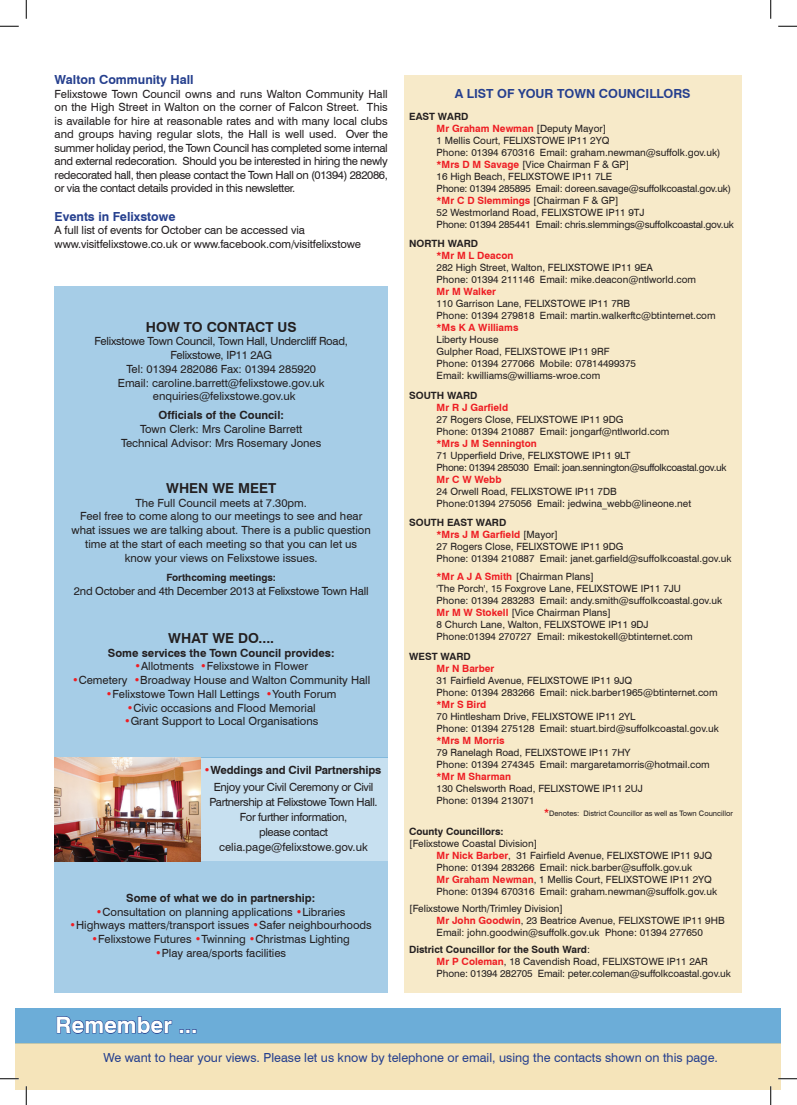
<style>
.page{position:relative;width:797px;height:1105px;background:#fff}
.page>*{position:absolute;margin:0;border:0;box-sizing:border-box;transform-origin:0 0}
.t1{font:700 22.5px "Swiss 721 BT";color:#fff}
.t2{font:700 13.75px "Swiss 721 BT";color:#231f20}
.t3{font:12.5px "Swiss 721 BT";color:#253f8e}
.t4{font:700 12.5px "Swiss 721 BT";color:#253f8e}
.t5{font:11.25px/13.8px "Swiss 721 BT";color:#231f20;text-align:center}
.t6{font:11.25px/15px "Swiss 721 BT";letter-spacing:-.03em;color:#231f20;text-align:center}
.t7{font:700 11.25px "Swiss 721 BT";color:#231f20}
.t8{font:11.25px "Swiss 721 BT";letter-spacing:-.02em;color:#231f20}
.t9{font:10px/12px "Swiss 721 BT";color:#231f20}
.t10{font:700 10px "Swiss 721 BT";color:#ee1d23}
.t11{font:10px/12px "Swiss 721 BT";letter-spacing:-.03em;color:#231f20}
.t12{font:700 10px "Swiss 721 BT";color:#231f20}
.t13{font:7.5px "Swiss 721 BT";color:#231f20}
.s1{font-weight:700;color:#ee1d23}
.s2{font-weight:700}
.s3{font-weight:700;font-size:10px;color:#ee1d23}
</style>
<div class="page">
<div style="left:16px;top:1008px;width:765px;height:35px;background:#6cadd8"></div>
<div style="left:16px;top:1043px;width:765px;height:46px;background:#f5e4ba"></div>
<div style="left:404px;top:75px;width:337px;height:918px;background:#f7eac9"></div>
<svg style="left:57px;top:1016px;width:115px;height:18px"></svg>
<svg style="left:180px;top:1029px;width:16px;height:4px"></svg>
<div style="left:55px;top:861px;width:333px;height:132px;background:#a6cde7"></div>
<div style="left:55px;top:286px;width:333px;height:471px;background:#a6cde7"></div>
<div style="left:158px;top:757px;width:230px;height:104px;background:#c7e0f0"></div>
<img style="left:55px;top:757px;width:145px;height:104px">
<svg style="left:0;top:25px;width:19px;height:2px"></svg>
<svg style="left:778px;top:25px;width:19px;height:2px"></svg>
<svg style="left:0;top:1078px;width:19px;height:1px"></svg>
<svg style="left:778px;top:1078px;width:19px;height:1px"></svg>
<svg style="left:25px;top:0;width:2px;height:19px"></svg>
<svg style="left:25px;top:1086px;width:2px;height:19px"></svg>
<svg style="left:770px;top:0;width:1px;height:19px"></svg>
<svg style="left:770px;top:1086px;width:1px;height:19px"></svg>
<p class="t4" style="left:55px;top:72px;width:140px">Walton Community Hall</p>
<p class="t5" style="left:55px;top:87px;width:335px;text-align:justify">Felixstowe Town Council owns and runs Walton Community Hall on the High Street in Walton on the corner of Falcon Street. This is available for hire at reasonable rates and with many local clubs and groups having regular slots, the Hall is well used. Over the summer holiday period, the Town Council has completed some internal and external redecoration. Should you be interested in hiring the newly redecorated hall, then please contact the Town Hall on (01394) 282086, or via the contact details provided in this newsletter.</p>
<p class="t4" style="left:55px;top:209px;width:122px">Events in Felixstowe</p>
<p class="t5" style="left:55px;top:224px;width:308px;text-align:left">A full list of events for October can be accessed via www.visitfelixstowe.co.uk or www.facebook.com/visitfelixstowe</p>
<h2 class="t2" style="left:146px;top:318px;width:72px">How tocontact</h2>
<h2 class="t2" style="left:277px;top:318px;width:10px">us</h2>
<p class="t5" style="left:94px;top:334px;width:255px">Felixstowe Town Council, Town Hall, Undercliff Road, Felixstowe, IP11 2AG<br>Tel: 01394 282086 Fax: 01394 285920<br>Email: caroline.barrett@felixstowe.gov.uk enquiries@felixstowe.gov.uk</p>
<p class="t7" style="left:158px;top:408px;width:127px">Officials of the Council:</p>
<p class="t5" style="left:121px;top:422px;width:202px">Town Clerk: Mrs Caroline Barrett<br>Technical Advisor: Mrs Rosemary Jones</p>
<h2 class="t2" style="left:166px;top:479px;width:23px">When</h2>
<h2 class="t2" style="left:212px;top:479px;width:36px">we meet</h2>
<p class="t5" style="left:72px;top:496px;width:301px">The Full Council meets at 7.30pm.<br>Feel free to come along to our meetings to see and hear what issues we are talking about. There is a public question time at the start of each meeting so that you can let us know your views on Felixstowe issues.</p>
<p class="t12" style="left:166px;top:571px;width:111px">Forthcoming meetings:</p>
<p class="t8" style="left:74px;top:584px;width:296px">2nd October and 4th December 2013 at Felixstowe Town Hall</p>
<h2 class="t2" style="left:168px;top:630px;width:23px">What</h2>
<h2 class="t2" style="left:212px;top:630px;width:63px">We Do....</h2>
<p class="t7" style="left:108px;top:646px;width:228px">Some services the Town Council provides:</p>
<p class="t5" style="left:134px;top:659px;width:175px"><span class="s1">•</span>Allotments <span class="s1">•</span>Felixstowe in Flower</p>
<p class="t5" style="left:72px;top:673px;width:300px"><span class="s1">•</span>Cemetery <span class="s1">•</span>Broadway House and Walton Community Hall</p>
<p class="t5" style="left:106px;top:687px;width:232px"><span class="s1">•</span>Felixstowe Town Hall Lettings <span class="s1">•</span>Youth Forum</p>
<p class="t5" style="left:127px;top:701px;width:190px"><span class="s1">•</span>Civic occasions and Flood Memorial</p>
<p class="t5" style="left:124px;top:714px;width:196px"><span class="s1">•</span>Grant Support to Local Organisations</p>
<p class="t6" style="left:204px;top:761px;width:179px;line-height:17.1px"><span class="s1">•</span><span class="s2">Weddings and Civil Partnerships<br></span>Enjoy your Civil Ceremony or Civil</p>
<p class="t6" style="left:209px;top:794px;width:170px">Partnership at Felixstowe Town Hall.<br>For further information,<br>please contact celia.page@felixstowe.gov.uk</p>
<p class="t7" style="left:126px;top:891px;width:190px">Some of what we do in partnership:</p>
<p class="t5" style="left:96px;top:904px;width:251px"><span class="s1">•</span>Consultation on planning applications <span class="s1">•</span>Libraries</p>
<p class="t5" style="left:70px;top:918px;width:304px"><span class="s1">•</span>Highways matters/transport issues <span class="s1">•</span>Safer neighbourhoods</p>
<p class="t5" style="left:92px;top:932px;width:260px"><span class="s1">•</span>Felixstowe Futures <span class="s1">•</span>Twinning <span class="s1">•</span>Christmas Lighting</p>
<p class="t5" style="left:155px;top:946px;width:132px"><span class="s1">•</span>Play area/sports facilities</p>
<h1 class="t1" style="left:55px;top:1011px;width:143px">Remember ...</h1>
<p class="t4" style="left:454px;top:86px;width:237px">A LIST OF YOUR TOWN COUNCILLORS</p>
<p class="t9" style="left:436px;top:110px;width:299px;text-indent:-28px"><span class="s2">EAST WARD<br></span><span class="s1">Mr Graham Newman</span> [Deputy Mayor]<br>1 Mellis Court, FELIXSTOWE IP11 2YQ<br>Phone: 01394 670316 Email: graham.newman@suffolk.gov.uk) <span class="s1">*Mrs D M Savage</span> [Vice Chairman F &amp; GP]<br>16 High Beach, FELIXSTOWE IP11 7LE<br>Phone: 01394 285895 Email: doreen.savage@suffolkcoastal.gov.uk) <span class="s1">*Mr C D Slemmings</span> [Chairman F &amp; GP]<br>52 Westmorland Road, FELIXSTOWE IP11 9TJ<br>Phone: 01394 285441 Email: chris.slemmings@suffolkcoastal.gov.uk</p>
<p class="t12" style="left:409px;top:238px;width:71px">NORTH WARD</p>
<p class="t10" style="left:436px;top:250px;width:78px">*Mr M L Deacon</p>
<p class="t9" style="left:436px;top:262px;width:261px">282 High Street, Walton, FELIXSTOWE IP11 9EA<br>Phone: 01394 211146 Email: mike.deacon@ntlworld.com</p>
<p class="t10" style="left:436px;top:286px;width:61px">Mr M Walker</p>
<p class="t9" style="left:436px;top:298px;width:280px">110 Garrison Lane, FELIXSTOWE IP11 7RB<br>Phone: 01394 279818 Email: martin.walkerftc@btinternet.com</p>
<p class="t10" style="left:436px;top:322px;width:83px">*Ms K A Williams</p>
<p class="t9" style="left:436px;top:334px;width:201px">Liberty House<br>Gulpher Road, FELIXSTOWE IP11 9RF<br>Phone: 01394 277066 Mobile: 07814499375<br>Email: kwilliams@williams-wroe.com</p>
<p class="t12" style="left:409px;top:389px;width:70px">SOUTH WARD</p>
<p class="t10" style="left:436px;top:401px;width:73px">Mr R J Garfield</p>
<p class="t9" style="left:436px;top:413px;width:234px">27 Rogers Close, FELIXSTOWE IP11 9DG<br>Phone: 01394 210887 Email: jongarf@ntlworld.com</p>
<p class="t10" style="left:436px;top:437px;width:102px">*Mrs J M Sennington</p>
<p class="t11" style="left:436px;top:449px;width:291px">71 Upperfield Drive, FELIXSTOWE IP11 9LT<br>Phone: 01394 285030 Email: joan.sennington@suffolkcoastal.gov.uk</p>
<p class="t10" style="left:436px;top:473px;width:66px">Mr C W Webb</p>
<p class="t9" style="left:436px;top:485px;width:256px">24 Orwell Road, FELIXSTOWE IP11 7DB<br>Phone:01394 275056 Email: jedwina_webb@lineone.net</p>
<p class="t9" style="left:436px;top:517px;width:296px;text-indent:-28px"><span class="s2">SOUTH EAST WARD<br></span><span class="s1">*Mrs J M Garfield</span> [Mayor]<br>27 Rogers Close, FELIXSTOWE IP11 9DG<br>Phone: 01394 210887 Email: janet.garfield@suffolkcoastal.gov.uk</p>
<p class="t9" style="left:436px;top:571px;width:287px"><span class="s1">*Mr A J A Smith</span> [Chairman Plans]<br>'The Porch', 15 Foxgrove Lane, FELIXSTOWE IP11 7JU<br>Phone: 01394 283283 Email: andy.smith@suffolkcoastal.gov.uk <span class="s1">Mr M W Stokell</span> [Vice Chairman Plans]<br>8 Church Lane, Walton, FELIXSTOWE IP11 9DJ<br>Phone:01394 270727 Email: mikestokell@btinternet.com</p>
<p class="t12" style="left:409px;top:650px;width:63px">WEST WARD</p>
<p class="t10" style="left:436px;top:662px;width:59px">Mr N Barber</p>
<p class="t9" style="left:436px;top:674px;width:282px">31 Fairfield Avenue, FELIXSTOWE IP11 9JQ<br>Phone: 01394 283266 Email: nick.barber1965@btinternet.com</p>
<p class="t10" style="left:436px;top:698px;width:51px">*Mr S Bird</p>
<p class="t9" style="left:436px;top:710px;width:284px">70 Hintlesham Drive, FELIXSTOWE IP11 2YL<br>Phone: 01394 275128 Email: stuart.bird@suffolkcoastal.gov.uk</p>
<p class="t10" style="left:436px;top:734px;width:70px">*Mrs M Morris</p>
<p class="t9" style="left:436px;top:746px;width:275px">79 Ranelagh Road, FELIXSTOWE IP11 7HY<br>Phone: 01394 274345 Email: margaretamorris@hotmail.com</p>
<p class="t10" style="left:436px;top:770px;width:76px">*Mr M Sharman</p>
<p class="t9" style="left:436px;top:782px;width:208px">130 Chelsworth Road, FELIXSTOWE IP11 2UJ<br>Phone: 01394 213071</p>
<p class="t13" style="left:544px;top:809px;width:190px"><span class="s3">*</span>Denotes: District Councillor as well as Town Councillor</p>
<p class="t12" style="left:409px;top:826px;width:96px">County Councillors:</p>
<p class="t9" style="left:436px;top:838px;width:282px;text-indent:-28px">[Felixstowe Coastal Division]<br><span class="s1">Mr Nick Barber</span>, 31 Fairfield Avenue, FELIXSTOWE IP11 9JQ Phone: 01394 283266 Email: nick.barber@suffolk.gov.uk<br><span class="s1">Mr Graham Newman</span>, 1 Mellis Court, FELIXSTOWE IP11 2YQ Phone: 01394 670316 Email: graham.newman@suffolk.gov.uk</p>
<p class="t9" style="left:436px;top:903px;width:289px;text-indent:-28px">[Felixstowe North/Trimley Division]<br><span class="s1">Mr John Goodwin</span>, 23 Beatrice Avenue, FELIXSTOWE IP11 9HB<br>Email: john.goodwin@suffolk.gov.uk Phone: 01394 277650</p>
<p class="t9" style="left:436px;top:944px;width:296px;text-indent:-28px"><span class="s2">District Councillor for the South Ward</span>:<br><span class="s1">Mr P Coleman</span>, 18 Cavendish Road, FELIXSTOWE IP11 2AR<br>Phone: 01394 282705 Email: peter.coleman@suffolkcoastal.gov.uk</p>
<p class="t3" style="left:104px;top:1050px;width:616px">We want to hear your views. Please let us know by telephone or email, using the contacts shown on this page.</p>
</div>
